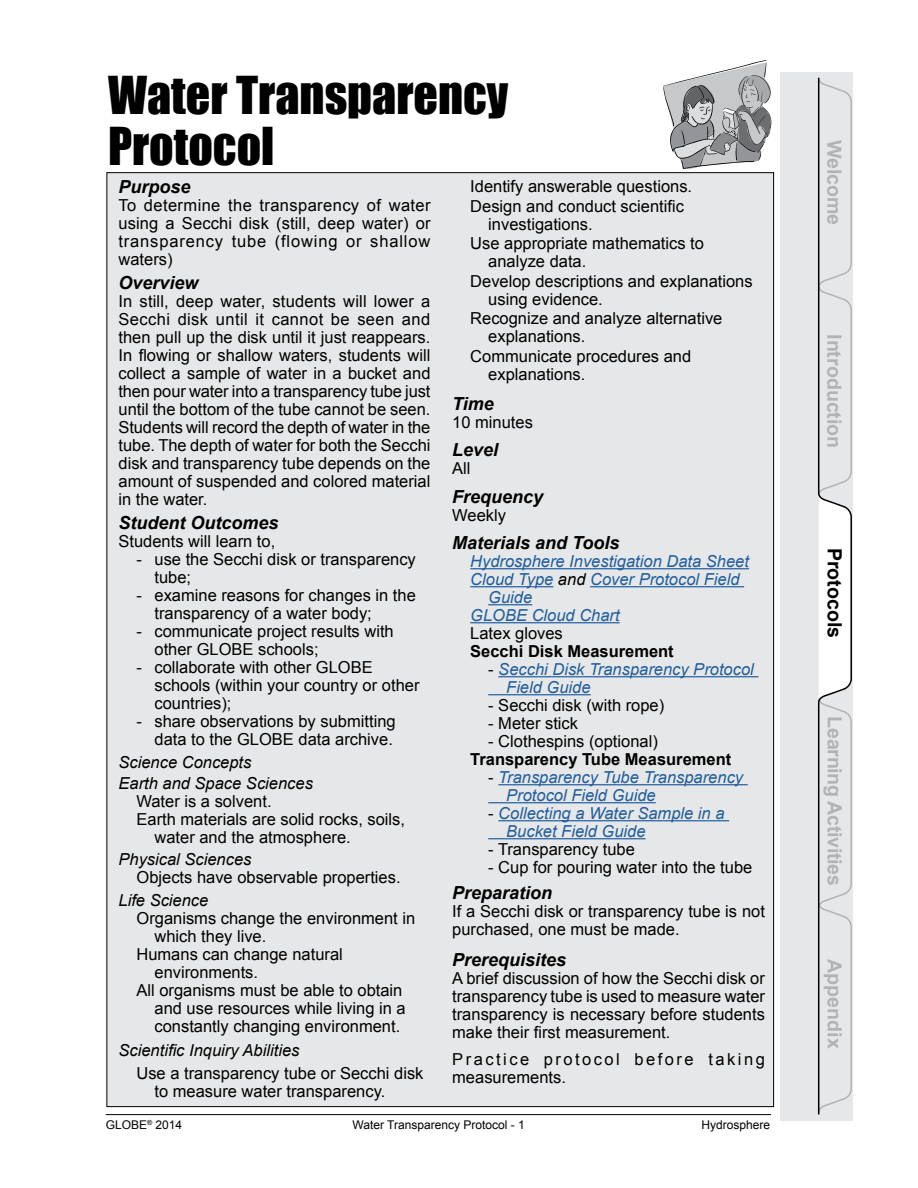
<style>
.page{position:relative;width:918px;height:1188px;background:#fff}
.page>*{position:absolute;margin:0;border:0;box-sizing:border-box;transform-origin:0 0}
.t1{font:48px/51px "Impact";color:#000}
.t2{font:700 19.65px "Arial";color:#b1b4b6}
.t3{font:700 19.65px "Arial";color:#000}
.t4{font:italic 700 18px "Arial";color:#000}
.t5{font:16.5px/18px "Arial";color:#000}
.t6{font:italic 16.5px/18px "Arial";color:#215e9e}
.t7{font:italic 16.5px/21px "Arial";color:#000}
.t8{font:700 16.5px "Arial";color:#000}
.t9{font:16.5px/18px "Arial";letter-spacing:.15em;color:#000}
.t10{font:12px "Arial";color:#000}
.s1{color:#000}
.s2{font-style:normal;color:#000}
</style>
<div class="page">
<hr style="left:106px;top:1114px;width:665px;height:1px;background:#000">
<div style="left:780px;top:72px;width:73px;height:1048px;background:#e6e7e8"></div>
<svg style="left:818px;top:77px;width:34px;height:1038px"></svg>
<div style="left:107px;top:173px;width:667px;height:934px;background:#e6e7e8"></div>
<svg style="left:663px;top:60px;width:109px;height:109px"></svg>
<hr style="left:470px;top:568px;width:279px;height:1px;background:#215e9e">
<hr style="left:470px;top:586px;width:83px;height:1px;background:#215e9e">
<hr style="left:590px;top:586px;width:154px;height:1px;background:#215e9e">
<hr style="left:488px;top:604px;width:44px;height:1px;background:#215e9e">
<hr style="left:470px;top:622px;width:150px;height:1px;background:#215e9e">
<hr style="left:498px;top:676px;width:260px;height:1px;background:#215e9e">
<hr style="left:488px;top:694px;width:103px;height:1px;background:#215e9e">
<hr style="left:498px;top:784px;width:250px;height:1px;background:#215e9e">
<hr style="left:488px;top:802px;width:168px;height:1px;background:#215e9e">
<hr style="left:498px;top:820px;width:231px;height:1px;background:#215e9e">
<hr style="left:488px;top:838px;width:158px;height:1px;background:#215e9e">
<h1 class="t1" style="left:108px;top:69px;width:402px">Water Transparency<br>Protocol</h1>
<p class="t4" style="left:118px;top:175px;width:74px">Purpose</p>
<p class="t5" style="left:118px;top:196px;width:314px;text-align:justify">To determine the transparency of water using a Secchi disk (still, deep water) or transparency tube (flowing or shallow waters)</p>
<p class="t4" style="left:118px;top:271px;width:82px">Overview</p>
<p class="t5" style="left:118px;top:292px;width:314px;text-align:justify">In still, deep water, students will lower a Secchi disk until it cannot be seen and then pull up the disk until it just reappears.<br>In flowing or shallow waters, students will collect a sample of water in a bucket and then pour water into a transparency tube just until the bottom of the tube cannot be seen.<br>Students will record the depth of water in the tube. The depth of water for both the Secchi disk and transparency tube depends on the amount of suspended and colored material in the water.</p>
<p class="t4" style="left:118px;top:511px;width:162px">Student Outcomes</p>
<p class="t5" style="left:118px;top:532px;width:158px">Students will learn to,</p>
<p class="t5" style="left:155px;top:550px;width:263px;text-indent:-18px">- use the Secchi disk or transparency tube;</p>
<p class="t5" style="left:155px;top:586px;width:263px;text-indent:-18px">- examine reasons for changes in the transparency of a water body;</p>
<p class="t5" style="left:155px;top:622px;width:241px;text-indent:-18px">- communicate project results with other GLOBE schools;</p>
<p class="t5" style="left:155px;top:658px;width:267px;text-indent:-18px">- collaborate with other GLOBE schools (within your country or other countries);</p>
<p class="t5" style="left:137px;top:713px;width:261px;text-align:right">- share observations by submitting data to the GLOBE data archive.</p>
<p class="t7" style="left:118px;top:752px;width:196px">Science Concepts<br>Earth and Space Sciences</p>
<p class="t5" style="left:137px;top:792px;width:137px">Water is a solvent.</p>
<p class="t5" style="left:137px;top:810px;width:270px">Earth materials are solid rocks, soils,</p>
<p class="t5" style="left:155px;top:828px;width:198px">water and the atmosphere.</p>
<p class="t7" style="left:118px;top:849px;width:134px">Physical Sciences</p>
<p class="t5" style="left:137px;top:869px;width:266px">Objects have observable properties.</p>
<p class="t7" style="left:118px;top:890px;width:91px">Life Science</p>
<p class="t5" style="left:137px;top:909px;width:280px">Organisms change the environment in</p>
<p class="t5" style="left:155px;top:927px;width:113px">which they live.</p>
<p class="t5" style="left:137px;top:945px;width:208px">Humans can change natural</p>
<p class="t5" style="left:155px;top:963px;width:105px">environments.</p>
<p class="t5" style="left:137px;top:981px;width:267px">All organisms must be able to obtain</p>
<p class="t5" style="left:155px;top:999px;width:253px">and use resources while living in a</p>
<p class="t5" style="left:155px;top:1017px;width:247px">constantly changing environment.</p>
<p class="t7" style="left:118px;top:1040px;width:182px">Scientific Inquiry Abilities</p>
<p class="t5" style="left:155px;top:1064px;width:271px;text-indent:-18px">Use a transparency tube or Secchi disk to measure water transparency.</p>
<p class="t5" style="left:470px;top:177px;width:223px;line-height:19.5px">Identify answerable questions.<br>Design and conduct scientific</p>
<p class="t5" style="left:470px;top:214px;width:235px;line-height:19.5px;text-indent:18px">investigations.<br>Use appropriate mathematics to</p>
<p class="t5" style="left:470px;top:252px;width:284px;line-height:19.5px;text-indent:18px">analyze data.<br>Develop descriptions and explanations</p>
<p class="t5" style="left:470px;top:289px;width:254px;line-height:19.5px;text-indent:18px">using evidence.<br>Recognize and analyze alternative</p>
<p class="t5" style="left:470px;top:327px;width:223px;line-height:19.5px;text-indent:18px">explanations.<br>Communicate procedures and</p>
<p class="t5" style="left:488px;top:365px;width:99px">explanations.</p>
<p class="t4" style="left:452px;top:391px;width:43px">Time</p>
<p class="t5" style="left:452px;top:413px;width:82px">10 minutes</p>
<p class="t4" style="left:452px;top:438px;width:48px">Level</p>
<p class="t5" style="left:452px;top:459px;width:20px">All</p>
<p class="t4" style="left:452px;top:484px;width:93px">Frequency</p>
<p class="t5" style="left:452px;top:506px;width:55px">Weekly</p>
<p class="t4" style="left:452px;top:531px;width:169px">Materials and Tools</p>
<p class="t6" style="left:470px;top:552px;width:280px">Hydrosphere Investigation Data Sheet</p>
<p class="t6" style="left:470px;top:570px;width:271px">Cloud Type <span class="s1">and</span> Cover Protocol Field</p>
<p class="t6" style="left:488px;top:588px;width:46px">Guide</p>
<p class="t6" style="left:470px;top:606px;width:151px">GLOBE Cloud Chart</p>
<p class="t5" style="left:470px;top:624px;width:94px">Latex gloves</p>
<p class="t8" style="left:470px;top:640px;width:205px">Secchi Disk Measurement</p>
<p class="t6" style="left:506px;top:660px;width:249px;text-indent:-18px"><span class="s2">-</span> Secchi Disk Transparency Protocol<br>Field Guide</p>
<p class="t5" style="left:488px;top:696px;width:178px">- Secchi disk (with rope)</p>
<p class="t5" style="left:488px;top:714px;width:91px">- Meter stick</p>
<p class="t5" style="left:488px;top:732px;width:171px">- Clothespins (optional)</p>
<p class="t8" style="left:470px;top:748px;width:263px">Transparency Tube Measurement</p>
<p class="t6" style="left:506px;top:768px;width:238px;text-indent:-18px"><span class="s2">-</span> Transparency Tube Transparency<br>Protocol Field Guide</p>
<p class="t6" style="left:506px;top:804px;width:220px;text-indent:-18px"><span class="s2">-</span> Collecting a Water Sample in a<br>Bucket Field Guide</p>
<p class="t5" style="left:488px;top:840px;width:148px">- Transparency tube</p>
<p class="t5" style="left:488px;top:858px;width:266px">- Cup for pouring water into the tube</p>
<p class="t4" style="left:452px;top:880px;width:102px">Preparation</p>
<p class="t5" style="left:452px;top:902px;width:314px">If a Secchi disk or transparency tube is not purchased, one must be made.</p>
<p class="t4" style="left:452px;top:948px;width:116px">Prerequisites</p>
<p class="t5" style="left:452px;top:969px;width:314px;text-align:justify">A brief discussion of how the Secchi disk or transparency tube is used to measure water transparency is necessary before students make their first measurement.</p>
<p class="t9" style="left:452px;top:1050px;width:314px">Practice protocol before taking measurements.</p>
<p class="t10" style="left:106px;top:1117px;width:78px">GLOBE<sup>®</sup> 2014</p>
<p class="t10" style="left:353px;top:1117px;width:174px">Water Transparency Protocol - 1</p>
<p class="t10" style="left:702px;top:1117px;width:70px">Hydrosphere</p>
<p class="t2" style="left:848px;top:140px;width:87px;rotate:90deg">Welcome</p>
<p class="t2" style="left:848px;top:334px;width:116px;rotate:90deg">Introduction</p>
<p class="t3" style="left:848px;top:548px;width:92px;rotate:90deg">Protocols</p>
<p class="t2" style="left:848px;top:716px;width:171px;rotate:90deg">Learning Activities</p>
<p class="t2" style="left:848px;top:959px;width:91px;rotate:90deg">Appendix</p>
</div>
